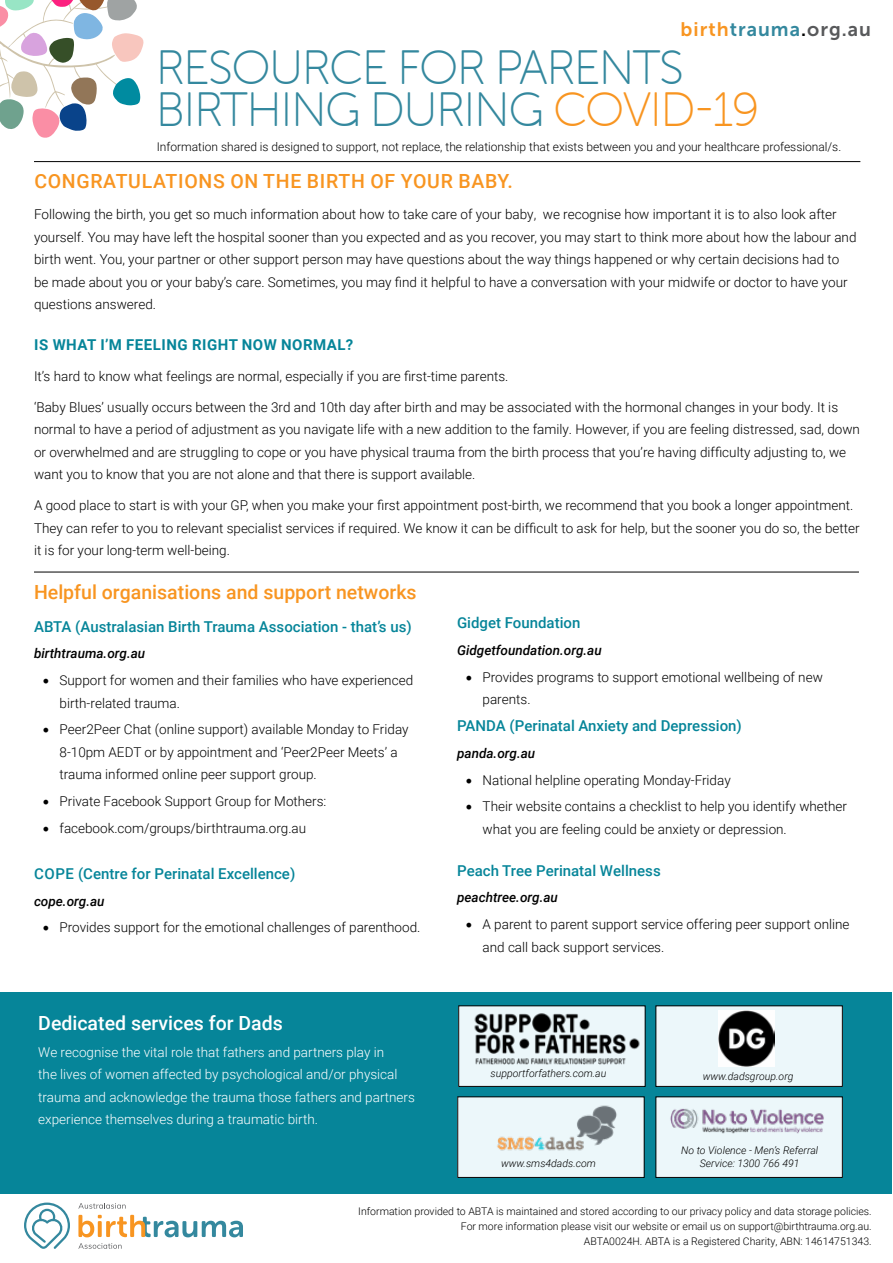
<style>
.page{position:relative;width:893px;height:1263px;background:#fff}
.page>*{position:absolute;margin:0;border:0;box-sizing:border-box;transform-origin:0 0}
.t1{font:48px/42px "Museo Sans Rounded 100";letter-spacing:-.03em;color:#34889e}
.t2{font:500 19.5px "Roboto";color:#f89521}
.t3{font:500 19.5px "Roboto";letter-spacing:.035em;color:#f89521}
.t4{font:500 19.5px "Roboto";color:#fff}
.t5{font:19.5px "Museo Sans 700";letter-spacing:.05em;color:#34889e}
.t6{font:500 15px "Roboto";color:#068599}
.t7{font:700 15px "Roboto";letter-spacing:.035em;color:#068599}
.t8{font:300 13.5px/22.5px "Roboto";color:#000}
.t9{font:300 13.5px/22.5px "Roboto";color:#fff}
.t10{font:italic 500 13.5px "Roboto";color:#000}
.t11{font:300 12px "Roboto";color:#000}
.t12{font:300 10.5px/15px "Roboto";color:#000;text-align:right}
.t13{font:italic 300 10.5px "Roboto";color:#000}
.s1{color:#f89521}
.s2{color:#000}
.s3{color:#58595b}
.s4{font-family:"Minion Pro";font-weight:400;font-size:18px}
</style>
<div class="page">
<div style="left:1px;top:993px;width:891px;height:201px;background:#068599"></div>
<div style="left:459px;top:1006px;width:186px;height:80px;background:#ecf7fa"></div>
<div style="left:656px;top:1006px;width:186px;height:80px;background:#ecf7fa"></div>
<div style="left:656px;top:1097px;width:186px;height:80px;background:#ecf7fa"></div>
<div style="left:458px;top:1097px;width:186px;height:80px;background:#ecf7fa"></div>
<svg style="left:0;top:0;width:144px;height:138px"></svg>
<svg style="left:78px;top:1215px;width:165px;height:22px"></svg>
<svg style="left:78px;top:1203px;width:48px;height:6px"></svg>
<svg style="left:78px;top:1243px;width:44px;height:6px"></svg>
<svg style="left:24px;top:1202px;width:46px;height:47px"></svg>
<hr style="left:34px;top:161px;width:826px;height:1px;background:#000">
<hr style="left:34px;top:572px;width:825px;height:1px;background:#000">
<img style="left:474px;top:1011px;width:172px;height:54px">
<img style="left:497px;top:1105px;width:120px;height:46px">
<img style="left:719px;top:1010px;width:56px;height:56px">
<img style="left:670px;top:1108px;width:154px;height:26px">
<h2 class="t5" style="left:681px;top:18px;width:192px"><span class="s1">birth</span>trauma<span class="s2">.</span><span class="s3">org.au</span></h2>
<h1 class="t1" style="left:156px;top:47px;width:605px">RESOURCE FOR PARENTS<br>BIRTHING DURING <span class="s1">COVID-19</span></h1>
<p class="t11" style="left:157px;top:138px;width:686px">Information shared is designed to support, not replace, the relationship that exists between you and your healthcare professional/s.</p>
<h2 class="t3" style="left:34px;top:168px;width:480px">CONGRATULATIONS ON THE BIRTH OF YOUR BABY.</h2>
<p class="t8" style="left:34px;top:203px;width:824px">Following the birth, you get so much information about how to take care of your baby, we recognise how important it is to also look after yourself. You may have left the hospital sooner than you expected and as you recover, you may start to think more about how the labour and birth went. You, your partner or other support person may have questions about the way things happened or why certain decisions had to be made about you or your baby’s care. Sometimes, you may find it helpful to have a conversation with your midwife or doctor to have your questions answered.</p>
<p class="t7" style="left:34px;top:334px;width:321px">IS WHAT I’M FEELING RIGHT NOW NORMAL?</p>
<p class="t8" style="left:34px;top:364px;width:476px">It’s hard to know what feelings are normal, especially if you are first-time parents.</p>
<p class="t8" style="left:34px;top:395px;width:827px">‘Baby Blues’ usually occurs between the 3rd and 10th day after birth and may be associated with the hormonal changes in your body. It is normal to have a period of adjustment as you navigate life with a new addition to the family. However, if you are feeling distressed, sad, down or overwhelmed and are struggling to cope or you have physical trauma from the birth process that you’re having difficulty adjusting to, we want you to know that you are not alone and that there is support available.</p>
<p class="t8" style="left:34px;top:494px;width:827px">A good place to start is with your GP, when you make your first appointment post-birth, we recommend that you book a longer appointment.<br>They can refer to you to relevant specialist services if required. We know it can be difficult to ask for help, but the sooner you do so, the better it is for your long-term well-being.</p>
<h2 class="t2" style="left:34px;top:578px;width:384px">Helpful organisations and support networks</h2>
<p class="t6" style="left:34px;top:616px;width:379px">ABTA (Australasian Birth Trauma Association - that’s us)</p>
<p class="t10" style="left:34px;top:644px;width:113px">birthtrauma.org.au</p>
<p class="t8" style="left:60px;top:668px;width:355px;text-indent:-17px"><span class="s4">•</span> Support for women and their families who have experienced birth-related trauma.</p>
<p class="t8" style="left:60px;top:718px;width:351px;text-indent:-17px"><span class="s4">•</span> Peer2Peer Chat (online support) available Monday to Friday<br>8-10pm AEDT or by appointment and ‘Peer2Peer Meets’ a trauma informed online peer support group.</p>
<p class="t8" style="left:43px;top:789px;width:285px"><span class="s4">•</span> Private Facebook Support Group for Mothers:</p>
<p class="t8" style="left:43px;top:816px;width:265px"><span class="s4">•</span> facebook.com/groups/birthtrauma.org.au</p>
<p class="t6" style="left:34px;top:863px;width:263px">COPE (Centre for Perinatal Excellence)</p>
<p class="t10" style="left:34px;top:891px;width:72px">cope.org.au</p>
<p class="t8" style="left:43px;top:916px;width:379px"><span class="s4">•</span> Provides support for the emotional challenges of parenthood.</p>
<h2 class="t4" style="left:38px;top:1009px;width:246px">Dedicated services for Dads</h2>
<p class="t9" style="left:38px;top:1040px;width:378px">We recognise the vital role that fathers and partners play in<br>the lives of women affected by psychological and/or physical trauma and acknowledge the trauma those fathers and partners experience themselves during a traumatic birth.</p>
<p class="t6" style="left:457px;top:612px;width:125px">Gidget Foundation</p>
<p class="t10" style="left:457px;top:641px;width:146px">Gidgetfoundation.org.au</p>
<p class="t8" style="left:483px;top:665px;width:342px;text-indent:-17px"><span class="s4">•</span> Provides programs to support emotional wellbeing of new parents.</p>
<p class="t6" style="left:457px;top:715px;width:286px">PANDA (Perinatal Anxiety and Depression)</p>
<p class="t10" style="left:457px;top:744px;width:80px">panda.org.au</p>
<p class="t8" style="left:466px;top:768px;width:267px"><span class="s4">•</span> National helpline operating Monday-Friday</p>
<p class="t8" style="left:483px;top:795px;width:366px;text-indent:-17px"><span class="s4">•</span> Their website contains a checklist to help you identify whether what you are feeling could be anxiety or depression.</p>
<p class="t6" style="left:457px;top:860px;width:205px">Peach Tree Perinatal Wellness</p>
<p class="t10" style="left:457px;top:888px;width:102px">peachtree.org.au</p>
<p class="t8" style="left:483px;top:913px;width:368px;text-indent:-17px"><span class="s4">•</span> A parent to parent support service offering peer support online and call back support services.</p>
<p class="t13" style="left:491px;top:1066px;width:117px">supportforfathers.com.au</p>
<p class="t13" style="left:703px;top:1069px;width:92px">www.dadsgroup.org</p>
<p class="t13" style="left:681px;top:1143px;width:138px">No to Violence - Men’s Referral</p>
<p class="t13" style="left:501px;top:1156px;width:96px">www.sms4dads.com</p>
<p class="t13" style="left:700px;top:1156px;width:101px">Service: 1300 766 491</p>
<p class="t12" style="left:358px;top:1204px;width:515px">Information provided to ABTA is maintained and stored according to our privacy policy and data storage policies.<br>For more information please visit our website or email us on support@birthtrauma.org.au.<br>ABTA0024H. ABTA is a Registered Charity, ABN: 14614751343.</p>
</div>
